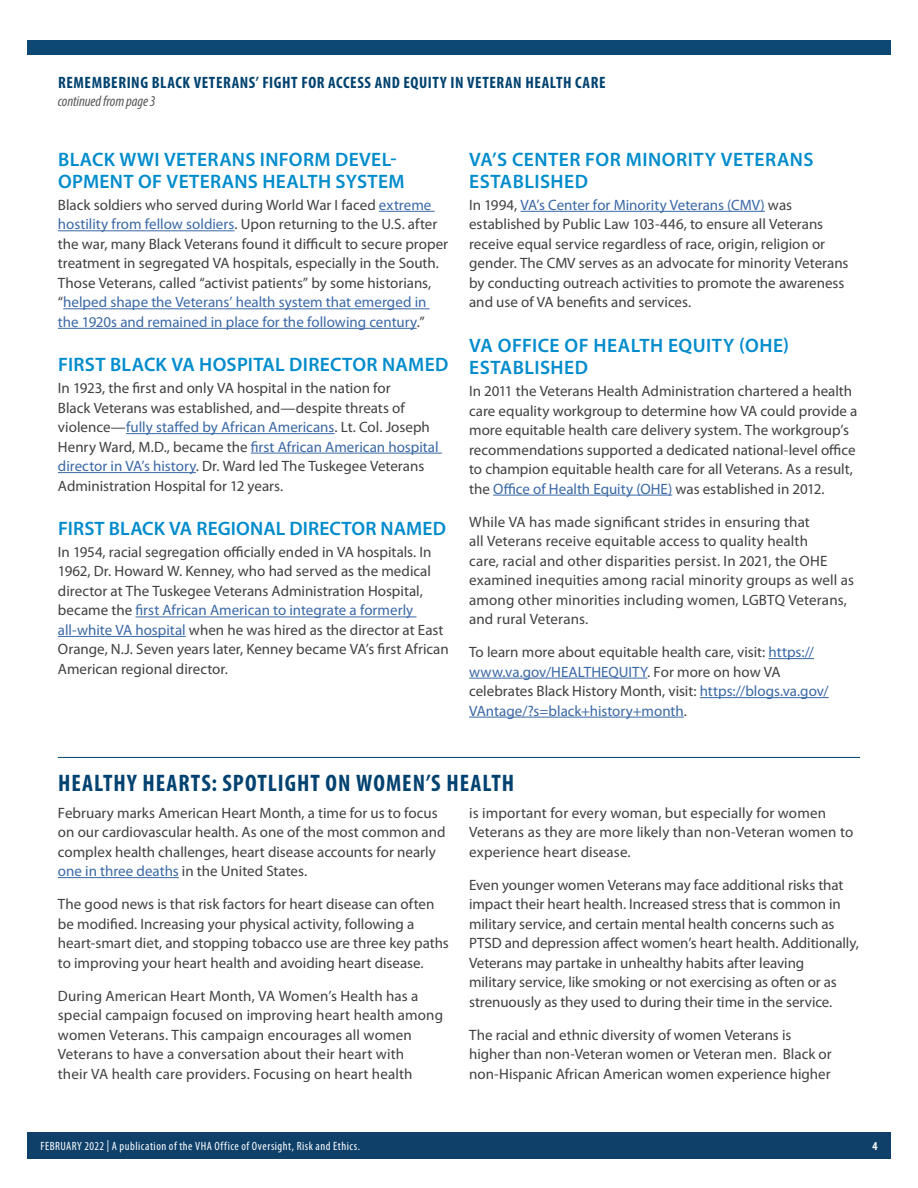
<style>
.page{position:relative;width:918px;height:1188px;background:#fff}
.page>*{position:absolute;margin:0;border:0;box-sizing:border-box;transform-origin:0 0}
.Title_with_Article_D{font:700 condensed 24px "Myriad Pro";letter-spacing:.04em;color:#004270}
.Subhead__H3{font:600 19.5px/22.5px "Myriad Pro";letter-spacing:.02em;color:#008ccc}
.Title_continued{font:700 condensed 16.5px "Myriad Pro";letter-spacing:.035em;color:#004270}
.Article_Text{font:15px/19.5px "Myriad Pro";color:#414042}
.Title_continued-2{font:italic condensed 15px "Myriad Pro";letter-spacing:-.01em;color:#58595b}
.t1{font:condensed 12px "Myriad Pro";letter-spacing:.04em;color:#fff}
.t2{font:700 condensed 12px "Myriad Pro";color:#fff}
.s1{color:#3a68a5}
</style>
<div class="page">
<div style="left:27px;top:1132px;width:864px;height:27px;background:#0e406a"></div>
<div style="left:27px;top:40px;width:864px;height:15px;background:#0d4874"></div>
<hr style="left:379px;top:211px;width:56px;height:1px;background:#3a68a5">
<hr style="left:58px;top:230px;width:177px;height:1px;background:#3a68a5">
<hr style="left:63px;top:308px;width:367px;height:1px;background:#3a68a5">
<hr style="left:58px;top:328px;width:359px;height:1px;background:#3a68a5">
<hr style="left:126px;top:433px;width:209px;height:1px;background:#3a68a5">
<hr style="left:251px;top:453px;width:191px;height:1px;background:#3a68a5">
<hr style="left:58px;top:472px;width:138px;height:1px;background:#3a68a5">
<hr style="left:136px;top:617px;width:281px;height:1px;background:#3a68a5">
<hr style="left:58px;top:636px;width:128px;height:1px;background:#3a68a5">
<hr style="left:520px;top:211px;width:245px;height:1px;background:#3a68a5">
<hr style="left:493px;top:495px;width:179px;height:1px;background:#3a68a5">
<hr style="left:769px;top:658px;width:45px;height:1px;background:#3a68a5">
<hr style="left:469px;top:678px;width:178px;height:1px;background:#3a68a5">
<hr style="left:700px;top:697px;width:129px;height:1px;background:#3a68a5">
<hr style="left:469px;top:717px;width:215px;height:1px;background:#3a68a5">
<hr style="left:58px;top:757px;width:802px;height:1px;background:#004270">
<hr style="left:58px;top:877px;width:121px;height:1px;background:#3a68a5">
<p class="Title_continued" style="left:58px;top:72px;width:549px">REMEMBERING BLACK VETERANS’ FIGHT FOR ACCESS AND EQUITY IN VETERAN HEALTH CARE</p>
<p class="Title_continued-2" style="left:58px;top:92px;width:99px">continued from page 3</p>
<h3 class="Subhead__H3" style="left:58px;top:147px;width:348px">BLACK WWI VETERANS INFORM DEVEL-<br>OPMENT OF VETERANS HEALTH SYSTEM</h3>
<p class="Article_Text" style="left:58px;top:195px;width:392px">Black soldiers who served during World War I faced <span class="s1">extreme hostility from fellow soldiers</span>. Upon returning to the U.S. after the war, many Black Veterans found it difficult to secure proper treatment in segregated VA hospitals, especially in the South.<br>Those Veterans, called “activist patients” by some historians, “<span class="s1">helped shape the Veterans’ health system that emerged in the 1920s and remained in place for the following century</span>.”</p>
<h3 class="Subhead__H3" style="left:58px;top:353px;width:392px">FIRST BLACK VA HOSPITAL DIRECTOR NAMED</h3>
<p class="Article_Text" style="left:58px;top:378px;width:382px">In 1923, the first and only VA hospital in the nation for<br>Black Veterans was established, and—despite threats of violence—<span class="s1">fully staffed by African Americans</span>. Lt. Col. Joseph Henry Ward, M.D., became the <span class="s1">first African American hospital director in VA’s history</span>. Dr. Ward led The Tuskegee Veterans Administration Hospital for 12 years.</p>
<h3 class="Subhead__H3" style="left:58px;top:517px;width:389px">FIRST BLACK VA REGIONAL DIRECTOR NAMED</h3>
<p class="Article_Text" style="left:58px;top:542px;width:392px">In 1954, racial segregation officially ended in VA hospitals. In 1962, Dr. Howard W. Kenney, who had served as the medical director at The Tuskegee Veterans Administration Hospital, became the <span class="s1">first African American to integrate a formerly all-white VA hospital</span> when he was hired as the director at East Orange, N.J. Seven years later, Kenney became VA’s first African American regional director.</p>
<h3 class="Subhead__H3" style="left:469px;top:147px;width:346px">VA’S CENTER FOR MINORITY VETERANS<br>ESTABLISHED</h3>
<p class="Article_Text" style="left:469px;top:195px;width:381px">In 1994, <span class="s1">VA’s Center for Minority Veterans (CMV)</span> was established by Public Law 103-446, to ensure all Veterans receive equal service regardless of race, origin, religion or gender. The CMV serves as an advocate for minority Veterans by conducting outreach activities to promote the awareness and use of VA benefits and services.</p>
<h3 class="Subhead__H3" style="left:469px;top:334px;width:321px">VA OFFICE OF HEALTH EQUITY (OHE)<br>ESTABLISHED</h3>
<p class="Article_Text" style="left:469px;top:381px;width:390px">In 2011 the Veterans Health Administration chartered a health care equality workgroup to determine how VA could provide a more equitable health care delivery system. The workgroup’s recommendations supported a dedicated national-level office to champion equitable health care for all Veterans. As a result, the <span class="s1">Office of Health Equity (OHE)</span> was established in 2012.</p>
<p class="Article_Text" style="left:469px;top:512px;width:387px">While VA has made significant strides in ensuring that<br>all Veterans receive equitable access to quality health<br>care, racial and other disparities persist. In 2021, the OHE examined inequities among racial minority groups as well as among other minorities including women, LGBTQ Veterans, and rural Veterans.</p>
<p class="Article_Text" style="left:469px;top:642px;width:361px">To learn more about equitable health care, visit: <span class="s1">https:// www.va.gov/HEALTHEQUITY</span>. For more on how VA celebrates Black History Month, visit: <span class="s1">https://blogs.va.gov/ VAntage/?s=black+history+month</span>.</p>
<h2 class="Title_with_Article_D" style="left:58px;top:768px;width:458px">HEALTHY HEARTS: SPOTLIGHT ON WOMEN’S HEALTH</h2>
<p class="Article_Text" style="left:58px;top:803px;width:389px">February marks American Heart Month, a time for us to focus on our cardiovascular health. As one of the most common and complex health challenges, heart disease accounts for nearly <span class="s1">one in three deaths</span> in the United States.</p>
<p class="Article_Text" style="left:58px;top:894px;width:392px">The good news is that risk factors for heart disease can often be modified. Increasing your physical activity, following a heart-smart diet, and stopping tobacco use are three key paths to improving your heart health and avoiding heart disease.</p>
<p class="Article_Text" style="left:58px;top:986px;width:387px">During American Heart Month, VA Women’s Health has a special campaign focused on improving heart health among women Veterans. This campaign encourages all women Veterans to have a conversation about their heart with<br>their VA health care providers. Focusing on heart health</p>
<p class="Article_Text" style="left:469px;top:803px;width:386px">is important for every woman, but especially for women<br>Veterans as they are more likely than non-Veteran women to experience heart disease.</p>
<p class="Article_Text" style="left:469px;top:875px;width:391px">Even younger women Veterans may face additional risks that impact their heart health. Increased stress that is common in military service, and certain mental health concerns such as PTSD and depression affect women’s heart health. Additionally, Veterans may partake in unhealthy habits after leaving<br>military service, like smoking or not exercising as often or as strenuously as they used to during their time in the service.</p>
<p class="Article_Text" style="left:469px;top:1025px;width:364px">The racial and ethnic diversity of women Veterans is higher than non-Veteran women or Veteran men. Black or non-Hispanic African American women experience higher</p>
<p class="t1" style="left:40px;top:1139px;width:321px">FEBRUARY 2022 | A publication of the VHA Office of Oversight, Risk and Ethics.</p>
<p class="t2" style="left:872px;top:1139px;width:7px">4</p>
</div>
